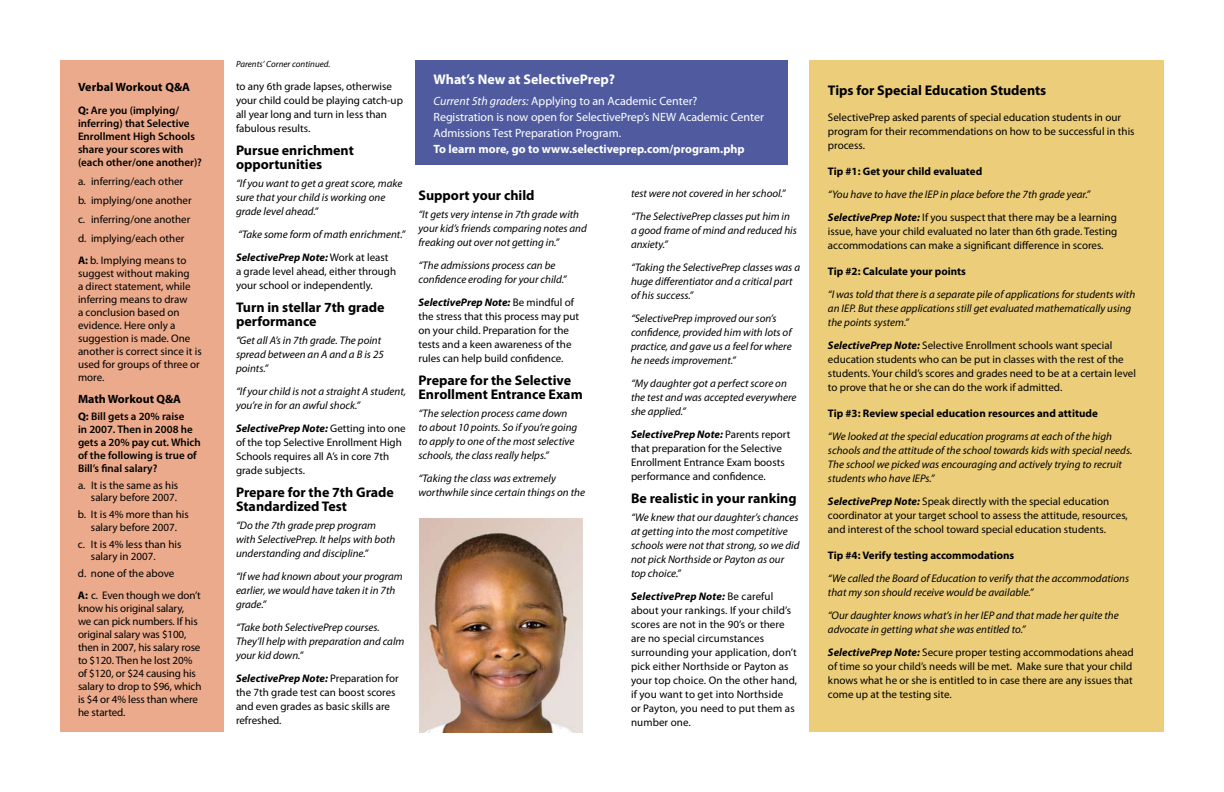
<style>
.page{position:relative;width:1224px;height:792px;background:#fff}
.page>*{position:absolute;margin:0;border:0;box-sizing:border-box;transform-origin:0 0}
.t1{font:700 14px/14px "Myriad Pro";color:#000}
.t2{font:700 14px "Myriad Pro";color:#fff}
.t3{font:12px/16px "Myriad Pro";color:#fff}
.t4{font:700 12px "Myriad Pro";color:#fff}
.t5{font:700 12px "Myriad Pro";color:#000}
.t6{font:11px/14px "Myriad Pro";color:#000}
.t7{font:italic 11px/14px "Myriad Pro";color:#000}
.t8{font:600 11px/13px "Myriad Pro";color:#000}
.t9{font:700 11px "Myriad Pro";color:#000}
.t10{font:italic 9px "Myriad Pro";color:#000}
.s1{font-weight:700}
.s2{font-style:normal}
.s3{font-weight:700;font-style:italic}
.s4{font-style:italic}
</style>
<div class="page">
<div style="left:60px;top:60px;width:164px;height:672px;background:#ebaa8b"></div>
<div style="left:810px;top:60px;width:354px;height:672px;background:#ecce7a"></div>
<div style="left:416px;top:60px;width:372px;height:105px;background:#4f5b9e"></div>
<img style="left:419px;top:519px;width:163px;height:213px">
<p class="t5" style="left:78px;top:80px;width:114px">Verbal Workout Q&amp;A</p>
<p class="t8" style="left:78px;top:104px;width:126px"><span class="s1">Q:</span> Are you (implying/ inferring) that Selective<br>Enrollment High Schools share your scores with (each other/one another)?</p>
<p class="t6" style="left:78px;top:172px;width:115px;line-height:19px">a. inferring/each other b. implying/one another c. inferring/one another d. implying/each other</p>
<p class="t6" style="left:78px;top:254px;width:125px;line-height:13px"><span class="s1">A:</span> b. Implying means to suggest without making<br>a direct statement, while inferring means to draw<br>a conclusion based on evidence. Here only a suggestion is made. One another is correct since it is used for groups of three or more.</p>
<p class="t5" style="left:78px;top:392px;width:105px">Math Workout Q&amp;A</p>
<p class="t8" style="left:78px;top:410px;width:124px"><span class="s1">Q:</span> Bill gets a 20% raise<br>in 2007. Then in 2008 he gets a 20% pay cut. Which of the following is true of<br>Bill’s final salary?</p>
<p class="t6" style="left:78px;top:480px;width:102px;line-height:12px;text-align:right">a. It is the same as his salary before 2007.</p>
<p class="t6" style="left:78px;top:508px;width:112px;line-height:13px;text-align:center">b. It is 4% more than his salary before 2007.</p>
<p class="t6" style="left:91px;top:539px;width:92px;line-height:12px;text-indent:-13px">c. It is 4% less than his salary in 2007.</p>
<p class="t6" style="left:78px;top:563px;width:124px;line-height:22px">d. none of the above<br><span class="s1">A:</span> c. Even though we don’t</p>
<p class="t6" style="left:78px;top:602px;width:125px;line-height:13px">know his original salary,<br>we can pick numbers. If his original salary was $100, then in 2007, his salary rose to $120. Then he lost 20% of $120, or $24 causing his salary to drop to $96, which is $4 or 4% less than where he started.</p>
<p class="t10" style="left:236px;top:59px;width:96px">Parents’ Corner continued.</p>
<p class="t6" style="left:236px;top:80px;width:168px">to any 6th grade lapses, otherwise your child could be playing catch-up all year long and turn in less than fabulous results.</p>
<p class="t1" style="left:236px;top:144px;width:119px">Pursue enrichment opportunities</p>
<p class="t7" style="left:236px;top:177px;width:168px">“If you want to get a great score, make sure that your child is working one grade level ahead.”</p>
<p class="t7" style="left:236px;top:223px;width:171px;line-height:23px">“Take some form of math enrichment.”<br><span class="s1">SelectivePrep Note:</span> <span class="s2">Work at least</span></p>
<p class="t6" style="left:236px;top:265px;width:162px">a grade level ahead, either through your school or independently.</p>
<p class="t1" style="left:236px;top:301px;width:150px">Turn in stellar 7th grade performance</p>
<p class="t7" style="left:236px;top:334px;width:149px">“Get all A’s in 7th grade. The point spread between an A and a B is 25 points.”</p>
<p class="t7" style="left:236px;top:385px;width:172px">“If your child is not a straight A student, you’re in for an awful shock.”</p>
<p class="t6" style="left:236px;top:422px;width:171px"><span class="s3">SelectivePrep Note:</span> Getting into one of the top Selective Enrollment High<br>Schools requires all A’s in core 7th grade subjects.</p>
<p class="t1" style="left:236px;top:486px;width:160px">Prepare for the 7th Grade<br>Standardized Test</p>
<p class="t7" style="left:236px;top:519px;width:161px">“Do the 7th grade prep program with SelectivePrep. It helps with both understanding and discipline.”</p>
<p class="t7" style="left:236px;top:570px;width:168px">“If we had known about your program earlier, we would have taken it in 7th grade.”</p>
<p class="t7" style="left:236px;top:621px;width:170px">“Take both SelectivePrep courses.<br>They’ll help with preparation and calm your kid down.”</p>
<p class="t6" style="left:236px;top:672px;width:164px"><span class="s3">SelectivePrep Note:</span> Preparation for the 7th grade test can boost scores and even grades as basic skills are refreshed.</p>
<p class="t2" style="left:434px;top:71px;width:183px">What’s New at SelectivePrep?</p>
<p class="t3" style="left:434px;top:93px;width:332px"><span class="s4">Current 5th graders:</span> Applying to an Academic Center?<br>Registration is now open for SelectivePrep’s NEW Academic Center<br>Admissions Test Preparation Program.</p>
<p class="t4" style="left:434px;top:142px;width:313px">To learn more, go to www.selectiveprep.com/program.php</p>
<p class="t1" style="left:418px;top:188px;width:118px">Support your child</p>
<p class="t7" style="left:418px;top:207px;width:170px">“It gets very intense in 7th grade with your kid’s friends comparing notes and freaking out over not getting in.”</p>
<p class="t7" style="left:418px;top:258px;width:150px">“The admissions process can be confidence eroding for your child.”</p>
<p class="t6" style="left:418px;top:295px;width:162px"><span class="s3">SelectivePrep Note:</span> Be mindful of the stress that this process may put on your child. Preparation for the tests and a keen awareness of the rules can help build confidence.</p>
<p class="t1" style="left:418px;top:373px;width:166px">Prepare for the Selective<br>Enrollment Entrance Exam</p>
<p class="t7" style="left:418px;top:406px;width:160px">“The selection process came down to about 10 points. So if you’re going to apply to one of the most selective schools, the class really helps.”</p>
<p class="t7" style="left:418px;top:471px;width:168px">“Taking the class was extremely worthwhile since certain things on the</p>
<p class="t7" style="left:631px;top:182px;width:161px;line-height:23px">test were not covered in her school.” “The SelectivePrep classes put him in</p>
<p class="t7" style="left:631px;top:224px;width:167px">a good frame of mind and reduced his anxiety.”</p>
<p class="t7" style="left:631px;top:261px;width:171px">“Taking the SelectivePrep classes was a huge differentiator and a critical part of his success.”</p>
<p class="t7" style="left:631px;top:312px;width:162px">“SelectivePrep improved our son’s confidence, provided him with lots of practice, and gave us a feel for where he needs improvement.”</p>
<p class="t7" style="left:631px;top:377px;width:167px">“My daughter got a perfect score on the test and was accepted everywhere she applied.”</p>
<p class="t6" style="left:631px;top:428px;width:161px"><span class="s3">SelectivePrep Note:</span> Parents report that preparation for the Selective Enrollment Entrance Exam boosts performance and confidence.</p>
<p class="t1" style="left:631px;top:492px;width:167px">Be realistic in your ranking</p>
<p class="t7" style="left:631px;top:511px;width:170px">“We knew that our daughter’s chances at getting into the most competitive schools were not that strong, so we did not pick Northside or Payton as our top choice.”</p>
<p class="t6" style="left:631px;top:590px;width:168px"><span class="s3">SelectivePrep Note:</span> Be careful about your rankings. If your child’s scores are not in the 90’s or there are no special circumstances surrounding your application, don’t pick either Northside or Payton as your top choice. On the other hand, if you want to get into Northside<br>or Payton, you need to put them as number one.</p>
<p class="t1" style="left:828px;top:83px;width:220px">Tips for Special Education Students</p>
<p class="t6" style="left:828px;top:111px;width:308px">SelectivePrep asked parents of special education students in our program for their recommendations on how to be successful in this process.</p>
<p class="t9" style="left:828px;top:165px;width:156px">Tip #1: Get your child evaluated</p>
<p class="t7" style="left:828px;top:183px;width:290px;line-height:23px">“You have to have the IEP in place before the 7th grade year.”<br><span class="s1">SelectivePrep Note:</span> <span class="s2">If you suspect that there may be a learning</span></p>
<p class="t6" style="left:828px;top:225px;width:291px">issue, have your child evaluated no later than 6th grade. Testing accommodations can make a significant difference in scores.</p>
<p class="t9" style="left:828px;top:265px;width:140px">Tip #2: Calculate your points</p>
<p class="t7" style="left:828px;top:288px;width:309px">“I was told that there is a separate pile of applications for students with an IEP. But these applications still get evaluated mathematically using the points system.”</p>
<p class="t6" style="left:828px;top:339px;width:309px"><span class="s3">SelectivePrep Note:</span> Selective Enrollment schools want special education students who can be put in classes with the rest of the students. Your child’s scores and grades need to be at a certain level to prove that he or she can do the work if admitted.</p>
<p class="t9" style="left:828px;top:407px;width:271px">Tip #3: Review special education resources and attitude</p>
<p class="t7" style="left:828px;top:430px;width:306px">“We looked at the special education programs at each of the high schools and the attitude of the school towards kids with special needs.<br>The school we picked was encouraging and actively trying to recruit students who have IEPs.”</p>
<p class="t6" style="left:828px;top:495px;width:301px"><span class="s3">SelectivePrep Note:</span> Speak directly with the special education coordinator at your target school to assess the attitude, resources, and interest of the school toward special education students.</p>
<p class="t9" style="left:828px;top:549px;width:188px">Tip #4: Verify testing accommodations</p>
<p class="t7" style="left:828px;top:572px;width:303px">“We called the Board of Education to verify that the accommodations that my son should receive would be available.”</p>
<p class="t7" style="left:828px;top:609px;width:292px">“Our daughter knows what’s in her IEP and that made her quite the advocate in getting what she was entitled to.”</p>
<p class="t6" style="left:828px;top:646px;width:307px"><span class="s3">SelectivePrep Note:</span> Secure proper testing accommodations ahead of time so your child’s needs will be met. Make sure that your child knows what he or she is entitled to in case there are any issues that come up at the testing site.</p>
</div>
